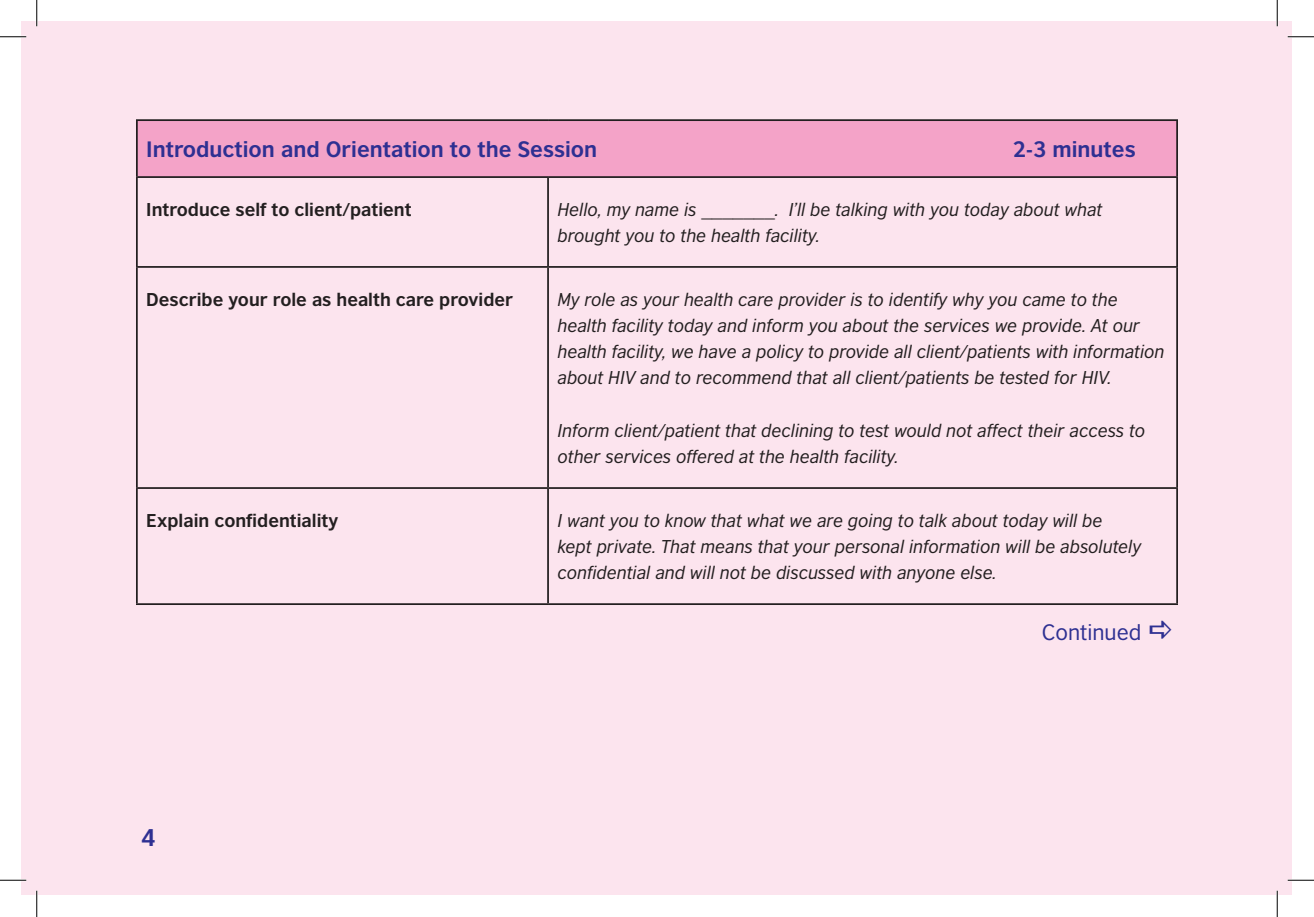
<style>
.page{position:relative;width:1314px;height:917px;background:#fff}
.page>*{position:absolute;margin:0;border:0;box-sizing:border-box;transform-origin:0 0}
.t1{font:700 22.75px "British Council Sans";color:#2e3092}
.t2{font:700 21px "British Council Sans";color:#2e3092}
.t3{font:21px "British Council Sans";color:#2e3092}
.t4{font:italic 17.5px/26.2px "British Council Sans";color:#231f20}
.t5{font:700 17.5px "British Council Sans";color:#231f20}
</style>
<div class="page">
<div style="left:22px;top:22px;width:1270px;height:873px;background:#fce4ee"></div>
<div style="left:137px;top:120px;width:1040px;height:57px;background:#f4a3c8"></div>
<hr style="left:136px;top:178px;width:2px;height:88px;background:#231f20">
<hr style="left:547px;top:178px;width:2px;height:88px;background:#231f20">
<hr style="left:1176px;top:178px;width:2px;height:88px;background:#231f20">
<hr style="left:136px;top:266px;width:412px;height:2px;background:#231f20">
<hr style="left:136px;top:268px;width:2px;height:219px;background:#231f20">
<hr style="left:548px;top:266px;width:630px;height:2px;background:#231f20">
<hr style="left:547px;top:268px;width:2px;height:219px;background:#231f20">
<hr style="left:1176px;top:268px;width:2px;height:219px;background:#231f20">
<hr style="left:136px;top:487px;width:412px;height:2px;background:#231f20">
<hr style="left:136px;top:489px;width:2px;height:114px;background:#231f20">
<hr style="left:548px;top:487px;width:630px;height:2px;background:#231f20">
<hr style="left:547px;top:489px;width:2px;height:114px;background:#231f20">
<hr style="left:1176px;top:489px;width:2px;height:114px;background:#231f20">
<hr style="left:136px;top:603px;width:412px;height:2px;background:#231f20">
<hr style="left:548px;top:603px;width:630px;height:2px;background:#231f20">
<hr style="left:136px;top:119px;width:412px;height:2px;background:#231f20">
<hr style="left:136px;top:121px;width:2px;height:55px;background:#231f20">
<hr style="left:548px;top:119px;width:630px;height:2px;background:#231f20">
<hr style="left:1176px;top:121px;width:2px;height:55px;background:#231f20">
<hr style="left:136px;top:176px;width:412px;height:2px;background:#231f20">
<hr style="left:548px;top:176px;width:630px;height:2px;background:#231f20">
<hr style="left:0;top:36px;width:26px;height:2px;background:#fff">
<hr style="left:1287px;top:36px;width:27px;height:2px;background:#fff">
<hr style="left:0;top:879px;width:26px;height:2px;background:#fff">
<hr style="left:1287px;top:879px;width:27px;height:2px;background:#fff">
<hr style="left:36px;top:0;width:2px;height:26px;background:#fff">
<hr style="left:36px;top:891px;width:2px;height:26px;background:#fff">
<hr style="left:1276px;top:0;width:2px;height:26px;background:#fff">
<hr style="left:1276px;top:891px;width:2px;height:26px;background:#fff">
<svg style="left:0;top:36px;width:26px;height:1px"></svg>
<svg style="left:1287px;top:36px;width:27px;height:1px"></svg>
<svg style="left:0;top:880px;width:26px;height:1px"></svg>
<svg style="left:1287px;top:880px;width:27px;height:1px"></svg>
<svg style="left:36px;top:0;width:1px;height:26px"></svg>
<svg style="left:36px;top:891px;width:1px;height:26px"></svg>
<svg style="left:1277px;top:0;width:1px;height:26px"></svg>
<svg style="left:1277px;top:891px;width:1px;height:26px"></svg>
<p class="t2" style="left:146px;top:136px;width:452px">Introduction and Orientation to the Session</p>
<p class="t2" style="left:1013px;top:136px;width:124px">2-3 minutes</p>
<p class="t5" style="left:146px;top:199px;width:267px">Introduce self to client/patient</p>
<p class="t4" style="left:557px;top:196px;width:546px">Hello, my name is _______. I’ll be talking with you today about what brought you to the health facility.</p>
<p class="t5" style="left:146px;top:289px;width:368px">Describe your role as health care provider</p>
<p class="t4" style="left:557px;top:286px;width:608px">My role as your health care provider is to identify why you came to the health facility today and inform you about the services we provide. At our health facility, we have a policy to provide all client/patients with information about HIV and to recommend that all client/patients be tested for HIV.</p>
<p class="t4" style="left:557px;top:417px;width:589px">Inform client/patient that declining to test would not affect their access to other services offered at the health facility.</p>
<p class="t5" style="left:146px;top:510px;width:193px">Explain confidentiality</p>
<p class="t4" style="left:557px;top:507px;width:585px">I want you to know that what we are going to talk about today will be kept private. That means that your personal information will be absolutely confidential and will not be discussed with anyone else.</p>
<h1 class="t1" style="left:141px;top:823px;width:16px">4</h1>
<p class="t3" style="left:1042px;top:620px;width:101px">Continued</p>
</div>
